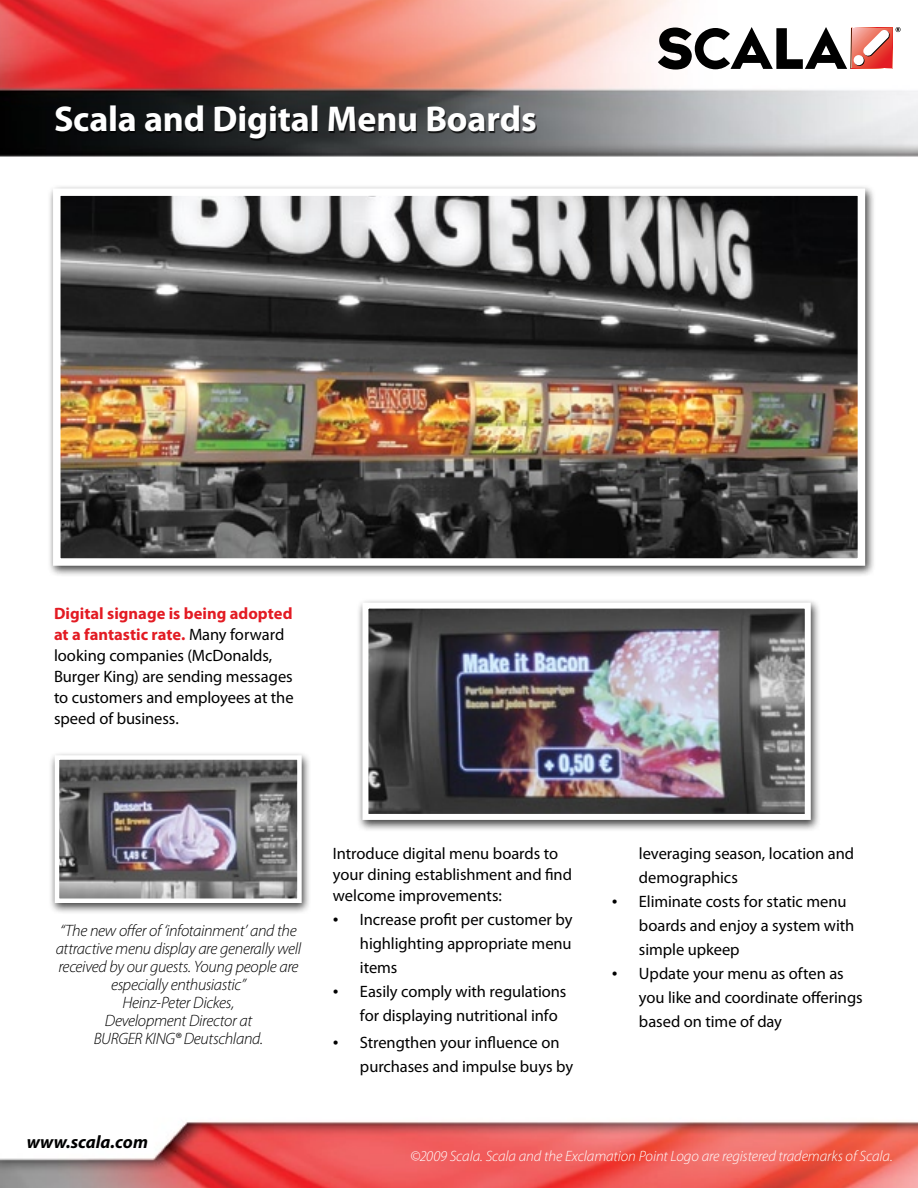
<style>
.page{position:relative;width:918px;height:1188px;background:#fff}
.page>*{position:absolute;margin:0;border:0;box-sizing:border-box;transform-origin:0 0}
.t1{font:700 36px "Myriad Pro";letter-spacing:-.005em;color:#fff}
.t2{font:italic 700 18px "Myriad Pro";color:#000}
.t3{font:16.5px/24px "Myriad Pro";letter-spacing:-.005em;color:#000}
.t4{font:italic 300 16.5px/18px "Myriad Pro";letter-spacing:-.02em;color:#000;text-align:center}
.t5{font:italic 300 15px "Myriad Pro";letter-spacing:-.005em;color:#fff}
.s1{font-weight:700;color:#e31b23}
.s2{font-family:"Times New Roman"}
</style>
<div class="page">
<img style="left:0;top:0;width:918px;height:1188px">
<svg style="left:892px;top:27px;width:1px;height:42px"></svg>
<svg style="left:851px;top:27px;width:41px;height:42px"></svg>
<svg style="left:891px;top:28px;width:1px;height:40px"></svg>
<svg style="left:852px;top:67px;width:39px;height:1px"></svg>
<svg style="left:852px;top:28px;width:39px;height:39px"></svg>
<svg style="left:854px;top:56px;width:11px;height:10px"></svg>
<div style="left:854px;top:55px;width:10px;height:10px;background:#fff;border-radius:50%"></div>
<svg style="left:863px;top:30px;width:27px;height:27px"></svg>
<svg style="left:658px;top:27px;width:189px;height:43px"></svg>
<svg style="left:896px;top:27px;width:5px;height:5px"></svg>
<div style="left:56px;top:107px;width:481px;height:33px;background:#000;opacity:.75"></div>
<div style="left:47px;top:184px;width:828px;height:394px;background:#000;opacity:.75"></div>
<img style="left:62px;top:197px;width:794px;height:360px">
<div style="left:53px;top:188px;width:812px;height:378px;border:8px solid #fff"></div>
<div style="left:49px;top:751px;width:263px;height:164px;background:#000;opacity:.75"></div>
<img style="left:60px;top:760px;width:237px;height:138px">
<div style="left:55px;top:755px;width:247px;height:148px;border:4px solid #fff"></div>
<div style="left:356px;top:598px;width:465px;height:234px;background:#000;opacity:.75"></div>
<img style="left:369px;top:610px;width:435px;height:203px">
<div style="left:362px;top:603px;width:449px;height:217px;border:6px solid #fff"></div>
<h1 class="t1" style="left:54px;top:96px;width:484px">Scala and Digital Menu Boards</h1>
<p class="t3" style="left:54px;top:602px;width:241px;line-height:21px"><span class="s1">Digital signage is being adopted at a fantastic rate.</span> Many forward looking companies (McDonalds,<br>Burger King) are sending messages to customers and employees at the speed of business.</p>
<p class="t4" style="left:56px;top:922px;width:247px">“The new offer of ‘infotainment’ and the attractive menu display are generally well received by our guests. Young people are especially enthusiastic”<br>Heinz-Peter Dickes,<br>Development Director at<br>BURGER KING® Deutschland.</p>
<p class="t2" style="left:27px;top:1130px;width:123px">www.scala.com</p>
<p class="t3" style="left:333px;top:843px;width:241px;line-height:21px">Introduce digital menu boards to your dining establishment and find welcome improvements:</p>
<p class="t3" style="left:360px;top:908px;width:214px;text-align:justify;text-indent:-27px"><span class="s2">•</span> Increase profit per customer by highlighting appropriate menu items</p>
<p class="t3" style="left:360px;top:980px;width:208px;text-indent:-27px"><span class="s2">•</span> Easily comply with regulations for displaying nutritional info</p>
<p class="t3" style="left:360px;top:1031px;width:215px;text-indent:-27px"><span class="s2">•</span> Strengthen your influence on purchases and impulse buys by</p>
<p class="t3" style="left:639px;top:842px;width:217px">leveraging season, location and demographics</p>
<p class="t3" style="left:639px;top:890px;width:217px;text-indent:-27px"><span class="s2">•</span> Eliminate costs for static menu boards and enjoy a system with simple upkeep</p>
<p class="t3" style="left:639px;top:962px;width:225px;text-indent:-27px"><span class="s2">•</span> Update your menu as often as you like and coordinate offerings based on time of day</p>
<p class="t5" style="left:410px;top:1147px;width:484px">©2009 Scala. Scala and the Exclamation Point Logo are registered trademarks of Scala.</p>
</div>
